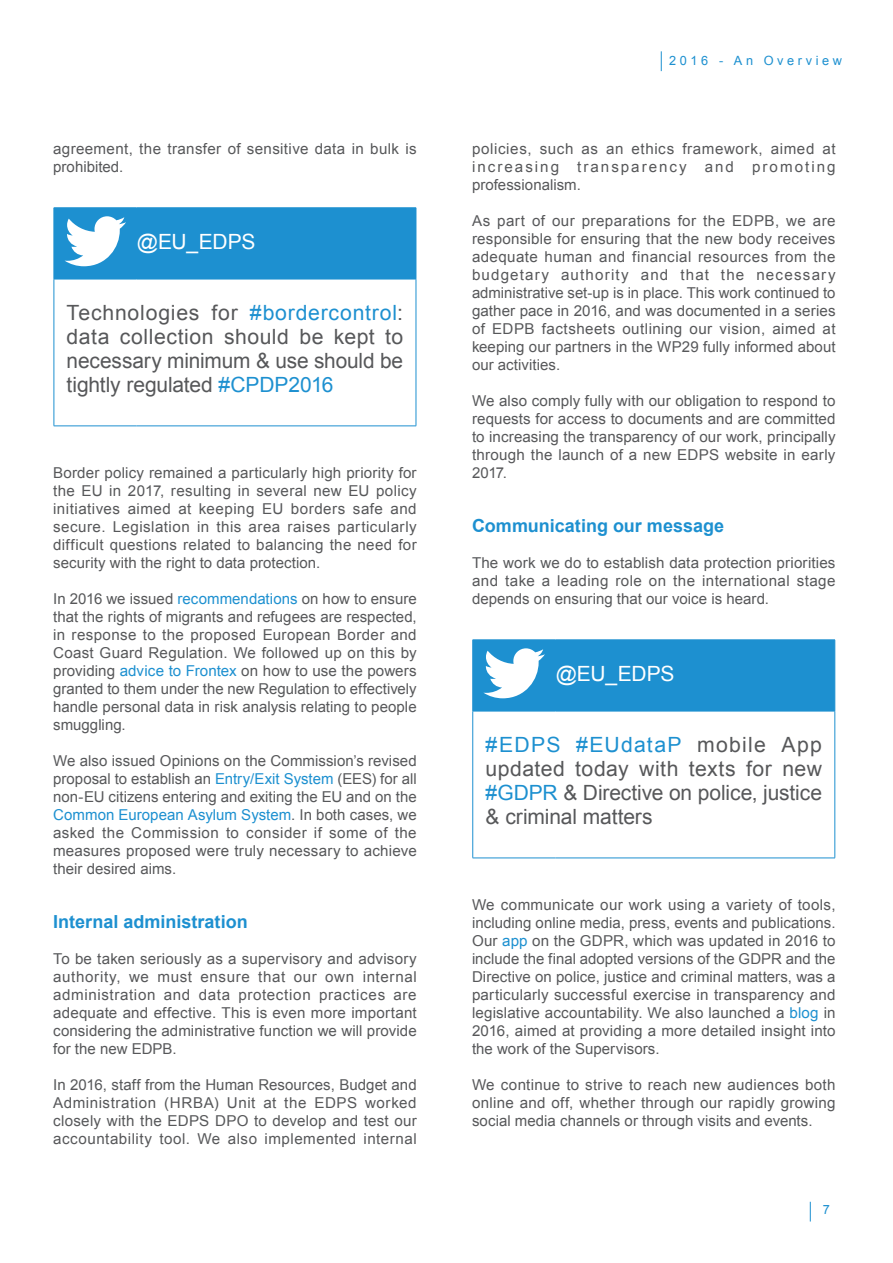
<style>
.page{position:relative;width:893px;height:1263px;background:#fff}
.page>*{position:absolute;margin:0;border:0;box-sizing:border-box;transform-origin:0 0}
.Box__Tweet{font:21px/24px "Arial";letter-spacing:-.005em;color:#57585a;text-align:justify}
.Box__Tweet_title{font:21px "Arial";letter-spacing:-.015em;color:#fff}
.title_2{font:700 18px "Arial";color:#1d90d0}
.body{font:15px/18px "Arial";letter-spacing:.005em;color:#57585a;text-align:justify}
.t1{font:12.75px "Arial";letter-spacing:.28em;color:#1d90d0}
.s1{color:#1d90d0}
</style>
<div class="page">
<svg style="left:810px;top:1202px;width:1px;height:19px"></svg>
<svg style="left:661px;top:51px;width:1px;height:20px"></svg>
<hr style="left:416px;top:208px;width:1px;height:71px;background:#1d90d0">
<hr style="left:54px;top:279px;width:83px;height:1px;background:#1d90d0">
<hr style="left:54px;top:279px;width:1px;height:147px;background:#1d90d0">
<hr style="left:137px;top:279px;width:279px;height:1px;background:#1d90d0">
<hr style="left:416px;top:279px;width:1px;height:147px;background:#1d90d0">
<hr style="left:54px;top:426px;width:83px;height:1px;background:#1d90d0">
<hr style="left:137px;top:426px;width:279px;height:1px;background:#1d90d0">
<svg style="left:54px;top:208px;width:362px;height:71px;background:#2d97d3"></svg>
<hr style="left:472px;top:640px;width:1px;height:71px;background:#1d90d0">
<hr style="left:835px;top:640px;width:1px;height:71px;background:#1d90d0">
<hr style="left:472px;top:711px;width:83px;height:1px;background:#1d90d0">
<hr style="left:472px;top:711px;width:1px;height:147px;background:#1d90d0">
<hr style="left:555px;top:711px;width:280px;height:1px;background:#1d90d0">
<hr style="left:835px;top:711px;width:1px;height:147px;background:#1d90d0">
<hr style="left:472px;top:858px;width:83px;height:1px;background:#1d90d0">
<hr style="left:555px;top:858px;width:280px;height:1px;background:#1d90d0">
<svg style="left:473px;top:640px;width:362px;height:71px;background:#2d97d3"></svg>
<p class="body" style="left:53px;top:139px;width:365px">agreement, the transfer of sensitive data in bulk is prohibited.</p>
<p class="Box__Tweet_title" style="left:137px;top:227px;width:120px">@EU_EDPS</p>
<p class="Box__Tweet" style="left:67px;top:300px;width:338px">Technologies for <span class="s1">#bordercontrol</span>: data collection should be kept to necessary minimum &amp; use should be tightly regulated <span class="s1">#CPDP2016</span></p>
<p class="body" style="left:53px;top:463px;width:365px">Border policy remained a particularly high priority for the EU in 2017, resulting in several new EU policy initiatives aimed at keeping EU borders safe and secure. Legislation in this area raises particularly difficult questions related to balancing the need for security with the right to data protection.</p>
<p class="body" style="left:53px;top:589px;width:365px">In 2016 we issued <span class="s1">recommendations</span> on how to ensure that the rights of migrants and refugees are respected, in response to the proposed European Border and Coast Guard Regulation. We followed up on this by providing <span class="s1">advice to Frontex</span> on how to use the powers granted to them under the new Regulation to effectively handle personal data in risk analysis relating to people smuggling.</p>
<p class="body" style="left:53px;top:751px;width:365px">We also issued Opinions on the Commission’s revised proposal to establish an <span class="s1">Entry/Exit System</span> (EES) for all non-EU citizens entering and exiting the EU and on the <span class="s1">Common European Asylum System</span>. In both cases, we asked the Commission to consider if some of the measures proposed were truly necessary to achieve their desired aims.</p>
<p class="title_2" style="left:53px;top:909px;width:196px">Internal administration</p>
<p class="body" style="left:53px;top:949px;width:365px">To be taken seriously as a supervisory and advisory authority, we must ensure that our own internal administration and data protection practices are adequate and effective. This is even more important considering the administrative function we will provide for the new EDPB.</p>
<p class="body" style="left:53px;top:1075px;width:365px">In 2016, staff from the Human Resources, Budget and Administration (HRBA) Unit at the EDPS worked closely with the EDPS DPO to develop and test our accountability tool. We also implemented internal</p>
<p class="t1" style="left:669px;top:51px;width:174px">2016 - An Overview</p>
<p class="body" style="left:472px;top:139px;width:365px">policies, such as an ethics framework, aimed at increasing transparency and promoting professionalism.</p>
<p class="body" style="left:472px;top:211px;width:365px">As part of our preparations for the EDPB, we are responsible for ensuring that the new body receives adequate human and financial resources from the budgetary authority and that the necessary administrative set-up is in place. This work continued to gather pace in 2016, and was documented in a series of EDPB factsheets outlining our vision, aimed at keeping our partners in the WP29 fully informed about our activities.</p>
<p class="body" style="left:472px;top:391px;width:365px">We also comply fully with our obligation to respond to requests for access to documents and are committed to increasing the transparency of our work, principally through the launch of a new EDPS website in early 2017.</p>
<p class="title_2" style="left:472px;top:513px;width:254px">Communicating our message</p>
<p class="body" style="left:472px;top:553px;width:365px">The work we do to establish data protection priorities and take a leading role on the international stage depends on ensuring that our voice is heard.</p>
<p class="Box__Tweet_title" style="left:556px;top:659px;width:120px">@EU_EDPS</p>
<p class="Box__Tweet" style="left:485px;top:732px;width:338px"><span class="s1">#EDPS #EUdataP</span> mobile App updated today with texts for new <span class="s1">#GDPR</span> &amp; Directive on police, justice &amp; criminal matters</p>
<p class="body" style="left:472px;top:895px;width:365px">We communicate our work using a variety of tools, including online media, press, events and publications.<br>Our <span class="s1">app</span> on the GDPR, which was updated in 2016 to include the final adopted versions of the GDPR and the Directive on police, justice and criminal matters, was a particularly successful exercise in transparency and legislative accountability. We also launched a <span class="s1">blog</span> in 2016, aimed at providing a more detailed insight into the work of the Supervisors.</p>
<p class="body" style="left:472px;top:1075px;width:365px">We continue to strive to reach new audiences both online and off, whether through our rapidly growing social media channels or through visits and events.</p>
<p class="t1" style="left:823px;top:1201px;width:9px">7</p>
</div>
